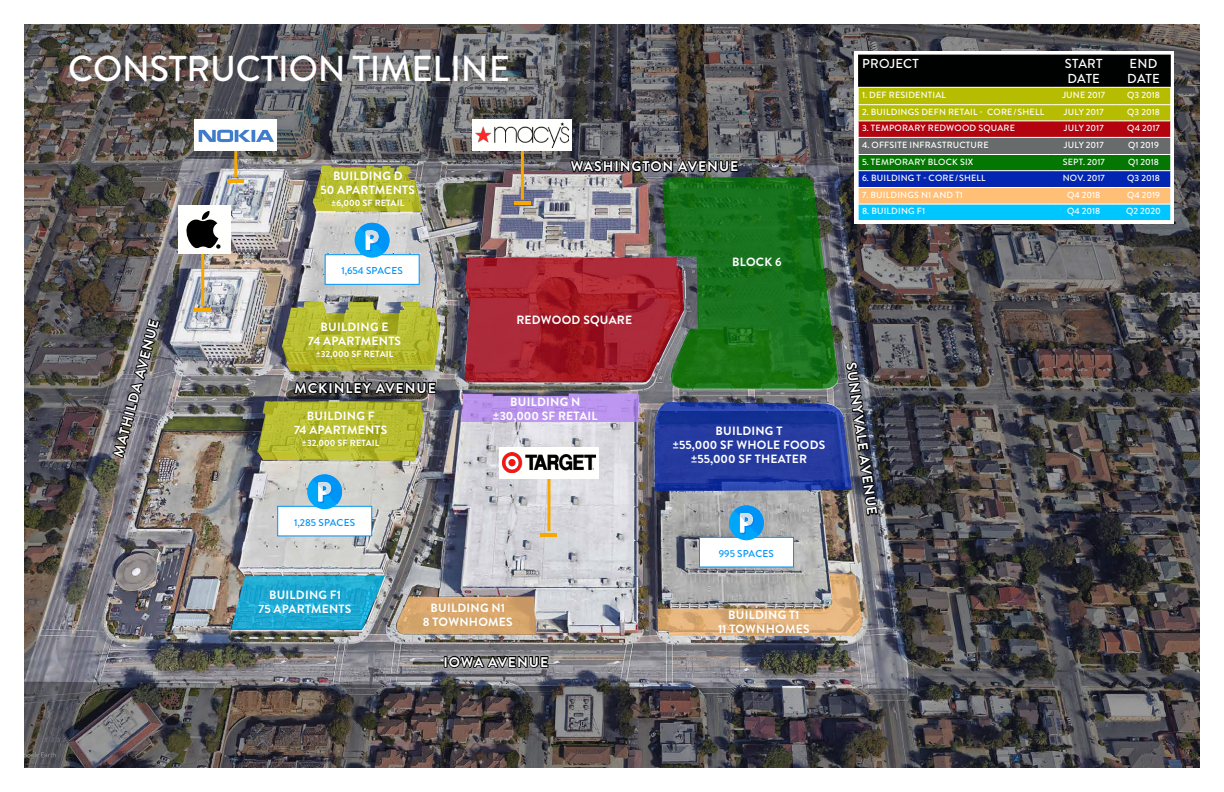
<style>
.page{position:relative;width:1224px;height:792px;background:#fff}
.page>*{position:absolute;margin:0;border:0;box-sizing:border-box;transform-origin:0 0}
.t1{font:500 36px "Brandon Grotesque";letter-spacing:-.005em;color:#fff}
.t2{font:700 14px "Brandon Grotesque";letter-spacing:.07em;color:#fff}
.t3{font:500 13px/15.6px "Brandon Grotesque";letter-spacing:.02em;color:#fff}
.t4{font:700 12px/14px "Brandon Grotesque";letter-spacing:.02em;color:#fff;text-align:center}
.t5{font:500 10px "Brandon Grotesque";letter-spacing:.015em;color:#0094f7}
.t6{font:500 9px "Brandon Grotesque";letter-spacing:.02em;color:#fff}
.t7{font:700 9px "Brandon Grotesque";letter-spacing:.02em;color:#fff}
.t8{font:500 9px "Brandon Grotesque";color:#fff}
</style>
<div class="page">
<img style="left:24px;top:24px;width:1176px;height:744px">
<hr style="left:234px;top:125px;width:3px;height:52px;background:#f7a800">
<hr style="left:201px;top:254px;width:3px;height:52px;background:#f7a800">
<div style="left:194px;top:120px;width:83px;height:31px;background:#fffffe"></div>
<svg style="left:199px;top:130px;width:75px;height:12px"></svg>
<div style="left:178px;top:205px;width:52px;height:49px;background:#fffffe"></div>
<svg style="left:186px;top:211px;width:34px;height:37px"></svg>
<hr style="left:227px;top:179px;width:17px;height:4px;background:#f7a800">
<hr style="left:194px;top:308px;width:17px;height:4px;background:#f7a800">
<div style="left:325px;top:254px;width:95px;height:31px;background:#fff;border:1px solid #0094f7"></div>
<div style="left:277px;top:506px;width:95px;height:30px;background:#fff;border:1px solid #0094f7"></div>
<div style="left:699px;top:537px;width:95px;height:31px;background:#fff;border:1px solid #0094f7"></div>
<div style="left:355px;top:223px;width:34px;height:35px;background:#00a6fa;border-radius:50%"></div>
<svg style="left:360px;top:223px;width:30px;height:30px"></svg>
<div style="left:307px;top:474px;width:35px;height:35px;background:#00a6fa;border-radius:50%"></div>
<svg style="left:312px;top:474px;width:30px;height:30px"></svg>
<svg style="left:231px;top:575px;width:154px;height:55px;background:#2da6c9"></svg>
<svg style="left:313px;top:166px;width:110px;height:46px;background:#adb139"></svg>
<svg style="left:396px;top:596px;width:140px;height:39px;background:#d0a36e"></svg>
<div style="left:444px;top:656px;width:4px;height:12px;border:2px solid #000101"></div>
<svg style="left:447px;top:641px;width:103px;height:37px;background:#666568"></svg>
<svg style="left:258px;top:302px;width:182px;height:159px;background:#999c42"></svg>
<img style="left:111px;top:304px;width:50px;height:160px">
<svg style="left:658px;top:573px;width:205px;height:63px;background:#c0a88d"></svg>
<div style="left:854px;top:51px;width:320px;height:173px;background:linear-gradient(to right,#fffffe,#fffffe)"></div>
<img style="left:461px;top:55px;width:710px;height:488px">
<hr style="left:858px;top:204px;width:193px;height:1px;background:#fff">
<hr style="left:1051px;top:204px;width:65px;height:1px;background:#fff">
<hr style="left:1116px;top:204px;width:55px;height:1px;background:#fff">
<h1 class="t1" style="left:68px;top:44px;width:443px">CONSTRUCTION TIMELINE</h1>
<h3 class="t3" style="left:862px;top:56px;width:58px">PROJECT</h3>
<h3 class="t3" style="left:1065px;top:56px;width:39px">START<br>DATE</h3>
<h3 class="t3" style="left:1127px;top:56px;width:34px">END<br>DATE</h3>
<p class="t6" style="left:862px;top:88px;width:85px">1. DEF RESIDENTIAL</p>
<p class="t6" style="left:1062px;top:88px;width:44px">JUNE 2017</p>
<p class="t6" style="left:1127px;top:88px;width:34px">Q3 2018</p>
<p class="t6" style="left:862px;top:106px;width:184px">2. BUILDINGS DEFN RETAIL - CORE/SHELL</p>
<p class="t8" style="left:1064px;top:106px;width:41px">JULY 2017</p>
<p class="t6" style="left:1127px;top:106px;width:34px">Q3 2018</p>
<p class="t6" style="left:862px;top:122px;width:154px">3. TEMPORARY REDWOOD SQUARE</p>
<p class="t8" style="left:1064px;top:122px;width:41px">JULY 2017</p>
<p class="t6" style="left:1127px;top:122px;width:34px">Q4 2017</p>
<p class="t6" style="left:862px;top:138px;width:128px">4. OFFSITE INFRASTRUCTURE</p>
<p class="t8" style="left:1064px;top:138px;width:41px">JULY 2017</p>
<p class="t6" style="left:1128px;top:138px;width:32px">Q1 2019</p>
<p class="t6" style="left:862px;top:155px;width:113px">5. TEMPORARY BLOCK SIX</p>
<p class="t6" style="left:1063px;top:155px;width:44px">SEPT. 2017</p>
<p class="t6" style="left:1128px;top:155px;width:33px">Q1 2018</p>
<p class="t6" style="left:862px;top:172px;width:125px">6. BUILDING T - CORE/SHELL</p>
<p class="t6" style="left:1063px;top:172px;width:44px">NOV. 2017</p>
<p class="t6" style="left:1127px;top:172px;width:34px">Q3 2018</p>
<p class="t6" style="left:862px;top:188px;width:102px">7. BUILDINGS N1 AND T1</p>
<p class="t6" style="left:1067px;top:188px;width:35px">Q4 2018</p>
<p class="t6" style="left:1127px;top:188px;width:35px">Q4 2019</p>
<p class="t6" style="left:862px;top:205px;width:65px">8. BUILDING F1</p>
<p class="t6" style="left:1067px;top:205px;width:35px">Q4 2018</p>
<p class="t6" style="left:1126px;top:205px;width:36px">Q2 2020</p>
<h2 class="t2" style="left:571px;top:157px;width:169px">WASHINGTON AVENUE</h2>
<h3 class="t4" style="left:321px;top:169px;width:96px">BUILDING D<br>50 APARTMENTS</h3>
<p class="t7" style="left:331px;top:197px;width:75px">±6,000 SF RETAIL</p>
<h2 class="t2" style="left:108px;top:454px;width:143px;rotate:-75deg">MATHILDA AVENUE</h2>
<p class="t5" style="left:341px;top:264px;width:63px">1,654 SPACES</p>
<h3 class="t4" style="left:308px;top:320px;width:95px">BUILDING E<br>74 APARTMENTS</h3>
<p class="t7" style="left:316px;top:348px;width:79px">±32,000 SF RETAIL</p>
<h2 class="t2" style="left:295px;top:378px;width:143px">MCKINLEY AVENUE</h2>
<h3 class="t4" style="left:294px;top:409px;width:95px">BUILDING F<br>74 APARTMENTS</h3>
<p class="t7" style="left:302px;top:437px;width:79px">±32,000 SF RETAIL</p>
<p class="t5" style="left:294px;top:516px;width:63px">1,285 SPACES</p>
<h3 class="t4" style="left:516px;top:313px;width:117px">REDWOOD SQUARE</h3>
<h3 class="t4" style="left:493px;top:395px;width:106px">BUILDING N ±30,000 SF RETAIL</h3>
<h3 class="t4" style="left:259px;top:588px;width:94px">BUILDING F1<br>75 APARTMENTS</h3>
<h3 class="t4" style="left:423px;top:601px;width:91px">BUILDING N1<br>8 TOWNHOMES</h3>
<h2 class="t2" style="left:443px;top:652px;width:106px">IOWA AVENUE</h2>
<h3 class="t4" style="left:732px;top:255px;width:51px">BLOCK 6</h3>
<h3 class="t4" style="left:673px;top:424px;width:154px">BUILDING T<br>±55,000 SF WHOLE FOODS ±55,000 SF THEATER</h3>
<p class="t5" style="left:719px;top:547px;width:57px">995 SPACES</p>
<h3 class="t4" style="left:718px;top:608px;width:93px">BUILDING T1<br>11 TOWNHOMES</h3>
<h2 class="t2" style="left:861px;top:361px;width:155px;rotate:82deg">SUNNYVALE AVENUE</h2>
</div>
